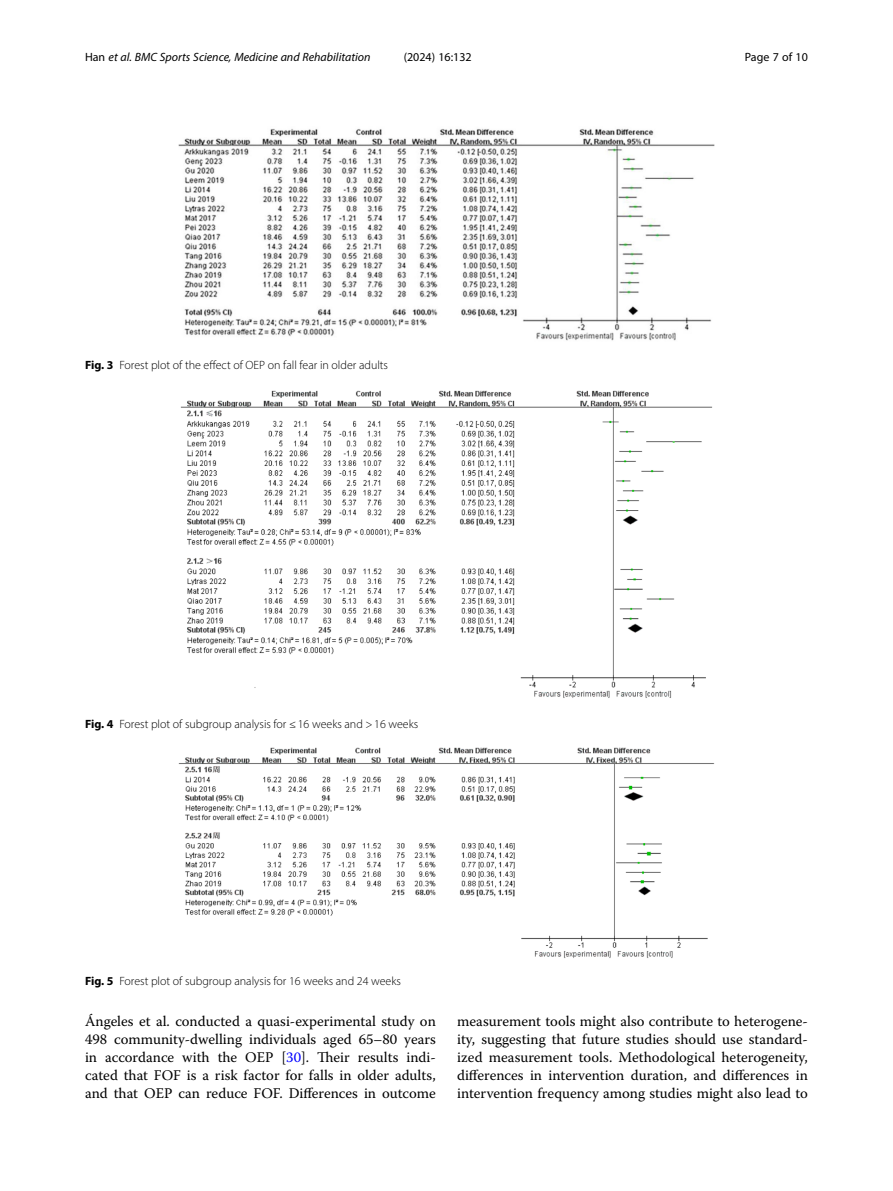
<style>
.page{position:relative;width:893px;height:1191px;background:#fff}
.page>*{position:absolute;margin:0;border:0;box-sizing:border-box;transform-origin:0 0}
.Body_Text_Indent{font:14.7px/18px "Warnock Pro";color:#000;text-align:justify}
.Figure_Caption{font:300 12px "Myriad Pro";color:#000}
.t1{font:italic 12px "Myriad Pro";color:#000}
.t2{font:12px "Myriad Pro";color:#000}
.s1{font-style:normal}
.s2{font-weight:700}
.s3{color:#00f}
</style>
<div class="page">
<img style="left:179px;top:747px;width:535px;height:211px">
<img style="left:180px;top:390px;width:533px;height:308px">
<img style="left:179px;top:128px;width:535px;height:213px">
<p class="t1" style="left:85px;top:50px;width:287px"><span class="s1">Han</span> et al. BMC Sports Science, Medicine and Rehabilitation</p>
<p class="t2" style="left:404px;top:50px;width:70px">(2024) 16:132</p>
<p class="t2" style="left:745px;top:50px;width:65px">Page 7 of 10</p>
<p class="Figure_Caption" style="left:85px;top:357px;width:305px"><span class="s2">Fig. 3</span> Forest plot of the effect of OEP on fall fear in older adults</p>
<p class="Figure_Caption" style="left:85px;top:716px;width:335px"><span class="s2">Fig. 4</span> Forest plot of subgroup analysis for ≤16 weeks and &gt;16 weeks</p>
<p class="Figure_Caption" style="left:85px;top:974px;width:317px"><span class="s2">Fig. 5</span> Forest plot of subgroup analysis for 16 weeks and 24 weeks</p>
<p class="Body_Text_Indent" style="left:85px;top:1012px;width:352px">Ángeles et al. conducted a quasi-experimental study on 498 community-dwelling individuals aged 65–80 years in accordance with the OEP [<span class="s3">30</span>]. Their results indi&shy;cated that FOF is a risk factor for falls in older adults, and that OEP can reduce FOF. Differences in outcome</p>
<p class="Body_Text_Indent" style="left:457px;top:1012px;width:352px">measurement tools might also contribute to heterogene&shy;ity, suggesting that future studies should use standard&shy;ized measurement tools. Methodological heterogeneity, differences in intervention duration, and differences in intervention frequency among studies might also lead to</p>
</div>
